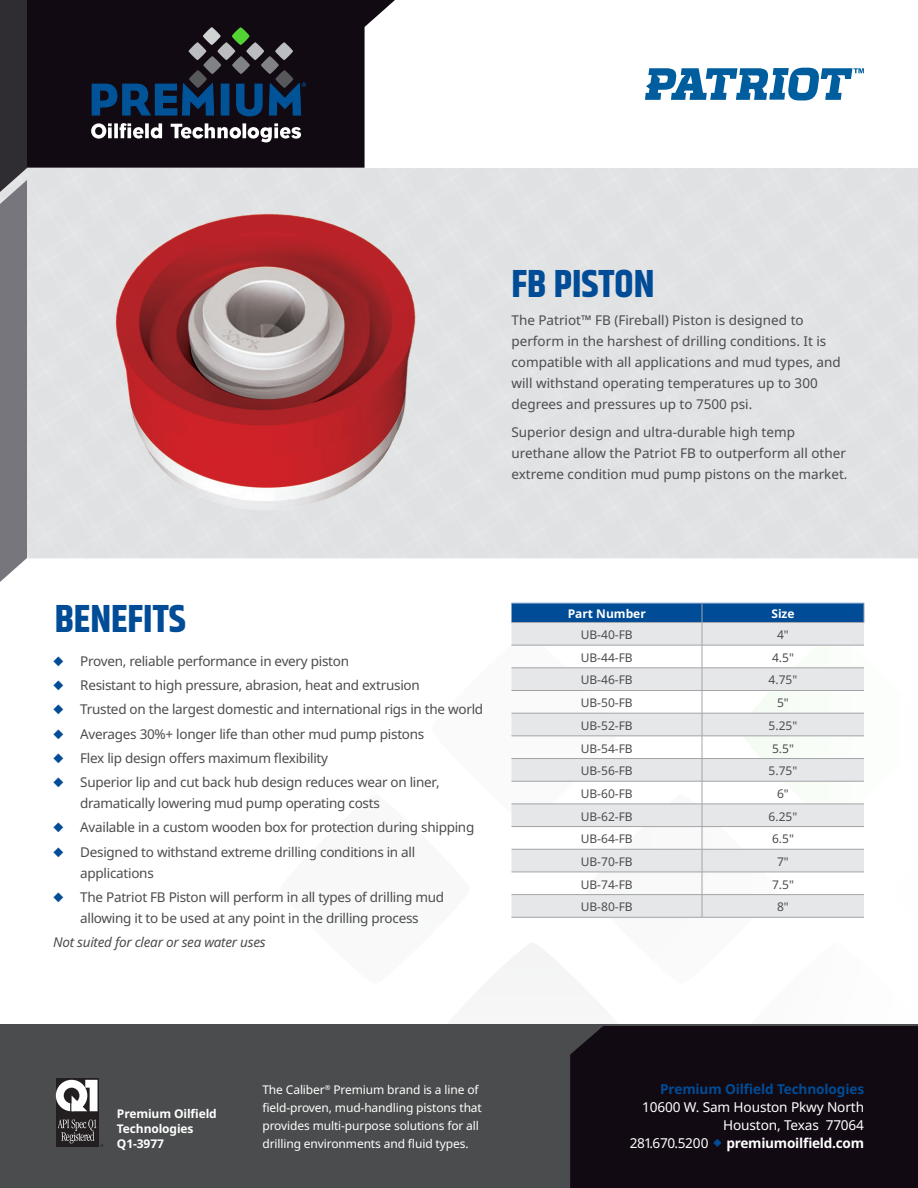
<style>
.page{position:relative;width:918px;height:1188px;background:#fff}
.page>*{position:absolute;margin:0;border:0;box-sizing:border-box;transform-origin:0 0}
.t1{font:700 39px "Khand";color:#004c97}
.t2{font:13.65px/18px "Noto Sans";letter-spacing:-.01em;color:#fff;text-align:right}
.t3{font:700 13.65px "Noto Sans";letter-spacing:-.01em;color:#004c97}
.t4{font:13.5px/21px "Noto Sans";letter-spacing:-.02em;color:#4b4c4d}
.t5{font:13.5px/21px "Noto Sans";color:#4b4c4d}
.t6{font:italic 13.5px "Noto Sans";letter-spacing:-.02em;color:#4b4c4d}
.t7{font:12px "Noto Sans";color:#4b4c4d}
.t8{font:12px/18px "Noto Sans";letter-spacing:-.01em;color:#fff}
.t9{font:700 12px/15px "Noto Sans";letter-spacing:-.01em;color:#fff}
.s1{color:#004c97}
.s2{font-weight:700}
</style>
<div class="page">
<div style="left:0;top:1024px;width:918px;height:164px;background:#4b4c4d"></div>
<div style="left:56px;top:1078px;width:43px;height:69px;background:#231f20"></div>
<svg style="left:56px;top:1080px;width:42px;height:31px"></svg>
<svg style="left:58px;top:1120px;width:45px;height:27px"></svg>
<svg style="left:27px;top:0;width:368px;height:168px;background:#2f282f"></svg>
<svg style="left:78px;top:27px;width:228px;height:115px;background:#242b3a"></svg>
<svg style="left:0;top:0;width:27px;height:582px;background:#65636a"></svg>
<img style="left:91px;top:205px;width:351px;height:312px">
<svg style="left:645px;top:68px;width:219px;height:32px"></svg>
<svg style="left:497px;top:603px;width:421px;height:585px"></svg>
<hr style="left:512px;top:917px;width:190px;height:1px;background:#a3a4a8">
<hr style="left:702px;top:917px;width:162px;height:1px;background:#a3a4a8">
<hr style="left:512px;top:603px;width:190px;height:1px;background:#789fcb">
<hr style="left:702px;top:603px;width:162px;height:1px;background:#789fcb">
<p class="t1" style="left:512px;top:256px;width:144px">FB PISTON</p>
<p class="t5" style="left:512px;top:310px;width:331px">The Patriot™ FB (Fireball) Piston is designed to perform in the harshest of drilling conditions. It is compatible with all applications and mud types, and will withstand operating temperatures up to 300 degrees and pressures up to 7500 psi.</p>
<p class="t5" style="left:512px;top:422px;width:338px">Superior design and ultra-durable high temp urethane allow the Patriot FB to outperform all other extreme condition mud pump pistons on the market.</p>
<p class="t1" style="left:55px;top:591px;width:133px">BENEFITS</p>
<p class="t4" style="left:53px;top:651px;width:297px"><span class="s1">◆</span> Proven, reliable performance in every piston</p>
<p class="t4" style="left:53px;top:675px;width:368px"><span class="s1">◆</span> Resistant to high pressure, abrasion, heat and extrusion</p>
<p class="t4" style="left:53px;top:699px;width:431px"><span class="s1">◆</span> Trusted on the largest domestic and international rigs in the world</p>
<p class="t4" style="left:53px;top:724px;width:373px"><span class="s1">◆</span> Averages 30%+ longer life than other mud pump pistons</p>
<p class="t4" style="left:53px;top:748px;width:276px"><span class="s1">◆</span> Flex lip design offers maximum flexibility</p>
<p class="t4" style="left:80px;top:772px;width:361px;text-indent:-27px"><span class="s1">◆</span> Superior lip and cut back hub design reduces wear on liner, dramatically lowering mud pump operating costs</p>
<p class="t4" style="left:53px;top:817px;width:423px"><span class="s1">◆</span> Available in a custom wooden box for protection during shipping</p>
<p class="t4" style="left:80px;top:842px;width:337px;text-indent:-27px"><span class="s1">◆</span> Designed to withstand extreme drilling conditions in all applications</p>
<p class="t4" style="left:53px;top:887px;width:392px;text-align:center"><span class="s1">◆</span> The Patriot FB Piston will perform in all types of drilling mud allowing it to be used at any point in the drilling process</p>
<p class="t6" style="left:53px;top:932px;width:214px">Not suited for clear or sea water uses</p>
<p class="t9" style="left:568px;top:607px;width:80px">Part Number</p>
<p class="t9" style="left:771px;top:607px;width:25px">Size</p>
<p class="t7" style="left:581px;top:626px;width:54px">UB-40-FB</p>
<p class="t7" style="left:777px;top:626px;width:13px">4"</p>
<p class="t7" style="left:581px;top:649px;width:54px">UB-44-FB</p>
<p class="t7" style="left:772px;top:649px;width:23px">4.5"</p>
<p class="t7" style="left:581px;top:672px;width:54px">UB-46-FB</p>
<p class="t7" style="left:769px;top:672px;width:30px">4.75"</p>
<p class="t7" style="left:581px;top:694px;width:54px">UB-50-FB</p>
<p class="t7" style="left:777px;top:694px;width:13px">5"</p>
<p class="t7" style="left:581px;top:717px;width:54px">UB-52-FB</p>
<p class="t7" style="left:769px;top:717px;width:30px">5.25"</p>
<p class="t7" style="left:581px;top:740px;width:54px">UB-54-FB</p>
<p class="t7" style="left:772px;top:740px;width:23px">5.5"</p>
<p class="t7" style="left:581px;top:762px;width:54px">UB-56-FB</p>
<p class="t7" style="left:769px;top:762px;width:30px">5.75"</p>
<p class="t7" style="left:581px;top:785px;width:54px">UB-60-FB</p>
<p class="t7" style="left:777px;top:785px;width:13px">6"</p>
<p class="t7" style="left:581px;top:808px;width:54px">UB-62-FB</p>
<p class="t7" style="left:769px;top:808px;width:30px">6.25"</p>
<p class="t7" style="left:581px;top:830px;width:54px">UB-64-FB</p>
<p class="t7" style="left:772px;top:830px;width:23px">6.5"</p>
<p class="t7" style="left:581px;top:853px;width:54px">UB-70-FB</p>
<p class="t7" style="left:777px;top:853px;width:13px">7"</p>
<p class="t7" style="left:581px;top:876px;width:54px">UB-74-FB</p>
<p class="t7" style="left:772px;top:876px;width:23px">7.5"</p>
<p class="t7" style="left:581px;top:898px;width:54px">UB-80-FB</p>
<p class="t7" style="left:777px;top:898px;width:13px">8"</p>
<p class="t9" style="left:117px;top:1106px;width:101px">Premium Oilfield<br>Technologies<br>Q1-3977</p>
<p class="t8" style="left:262px;top:1080px;width:221px">The Caliber<sup>®</sup> Premium brand is a line of field-proven, mud-handling pistons that provides multi-purpose solutions for all drilling environments and fluid types.</p>
<p class="t3" style="left:660px;top:1079px;width:205px">Premium Oilfield Technologies</p>
<p class="t2" style="left:630px;top:1098px;width:236px">10600 W. Sam Houston Pkwy North<br>Houston, Texas 77064<br>281.670.5200 <span class="s1">◆</span> <span class="s2">premiumoilfield.com</span></p>
</div>
